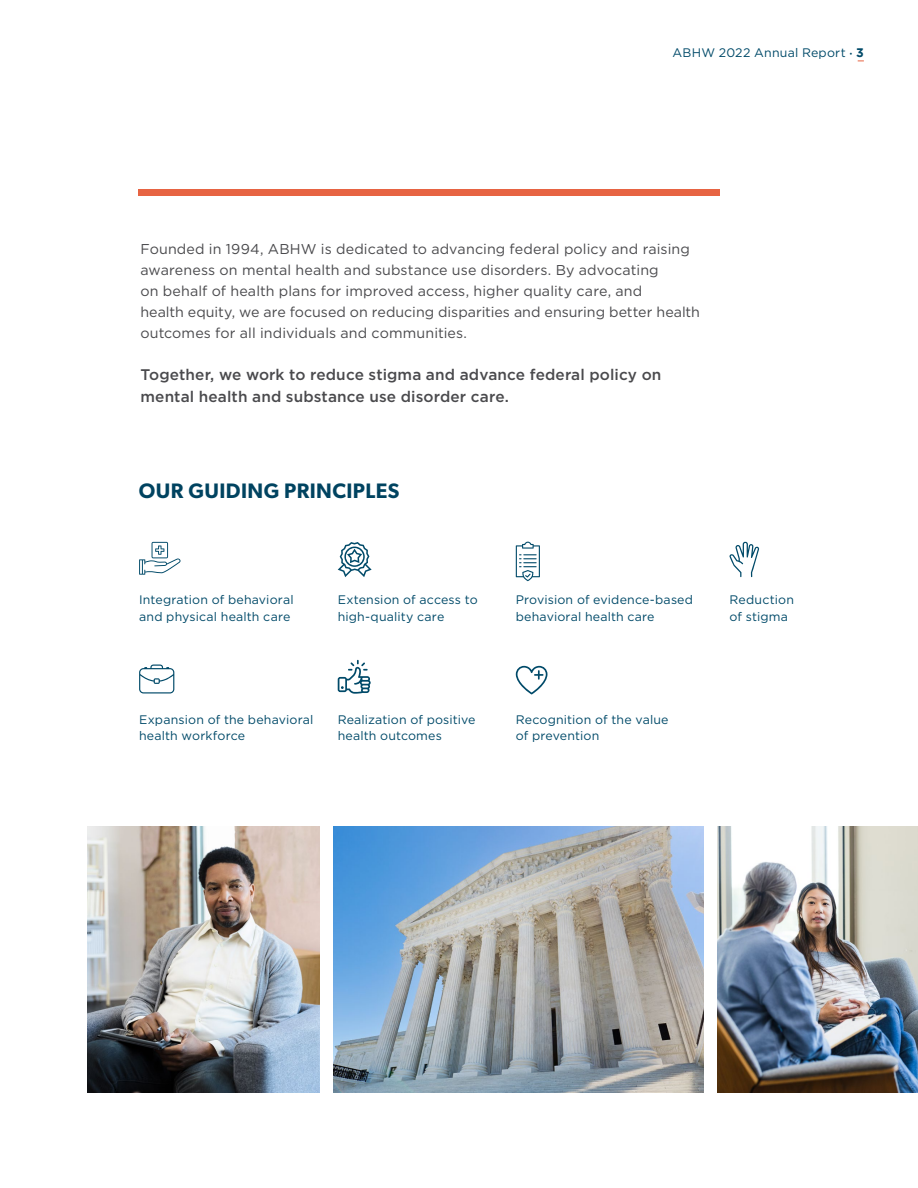
<style>
.page{position:relative;width:918px;height:1188px;background:#fff}
.page>*{position:absolute;margin:0;border:0;box-sizing:border-box;transform-origin:0 0}
.t1{font:600 21px "Gibson";letter-spacing:.02em;color:#004360}
.t2{font:500 15.3px/22.5px "Gotham";letter-spacing:.01em;color:#4a4a4d}
.t3{font:14.25px/21px "Gotham";letter-spacing:.005em;color:#4a4a4d}
.t4{font:12.3px/17px "Gotham";letter-spacing:.015em;color:#004a69}
.s1{font-family:"Montserrat";font-weight:300}
.s2{font-weight:700}
</style>
<div class="page">
<svg style="left:338px;top:660px;width:33px;height:34px"></svg>
<svg style="left:729px;top:541px;width:30px;height:36px"></svg>
<svg style="left:338px;top:542px;width:34px;height:35px"></svg>
<svg style="left:516px;top:666px;width:32px;height:28px"></svg>
<svg style="left:516px;top:542px;width:24px;height:39px"></svg>
<svg style="left:139px;top:542px;width:42px;height:33px"></svg>
<div style="left:139px;top:189px;width:581px;height:6px;background:#e76443"></div>
<img style="left:87px;top:826px;width:232px;height:267px">
<img style="left:717px;top:826px;width:201px;height:267px">
<img style="left:333px;top:826px;width:370px;height:267px">
<svg style="left:139px;top:665px;width:35px;height:28px"></svg>
<p class="t4" style="left:672px;top:44px;width:193px">ABHW 2022 Annual Report <span class="s1">•</span> <span class="s2">3</span></p>
<p class="t3" style="left:140px;top:238px;width:561px">Founded in 1994, ABHW is dedicated to advancing federal policy and raising awareness on mental health and substance use disorders. By advocating<br>on behalf of health plans for improved access, higher quality care, and<br>health equity, we are focused on reducing disparities and ensuring better health outcomes for all individuals and communities.</p>
<p class="t2" style="left:140px;top:363px;width:523px">Together, we work to reduce stigma and advance federal policy on mental health and substance use disorder care.</p>
<h1 class="t1" style="left:139px;top:478px;width:262px">OUR GUIDING PRINCIPLES</h1>
<p class="t4" style="left:139px;top:591px;width:156px">Integration of behavioral and physical health care</p>
<p class="t4" style="left:338px;top:591px;width:142px">Extension of access to high-quality care</p>
<p class="t4" style="left:516px;top:591px;width:179px">Provision of evidence-based behavioral health care</p>
<p class="t4" style="left:139px;top:711px;width:176px">Expansion of the behavioral health workforce</p>
<p class="t4" style="left:516px;top:711px;width:154px">Recognition of the value of prevention</p>
<p class="t4" style="left:338px;top:711px;width:139px">Realization of positive health outcomes</p>
<p class="t4" style="left:729px;top:591px;width:66px">Reduction of stigma</p>
</div>
